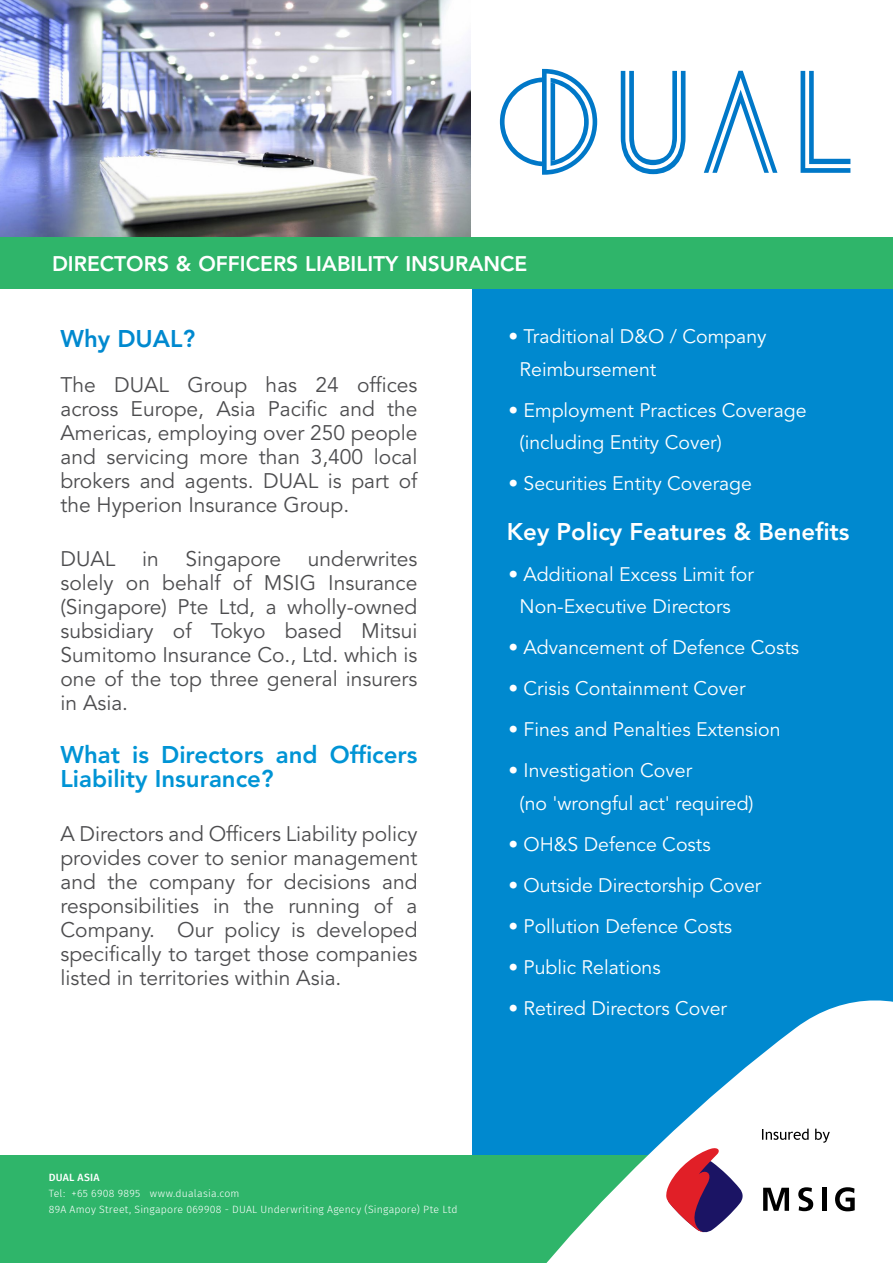
<style>
.page{position:relative;width:893px;height:1263px;background:#fff}
.page>*{position:absolute;margin:0;border:0;box-sizing:border-box;transform-origin:0 0}
.t1{font:800 24px/24px "Avenir LT Std";color:#0094d5}
.t2{font:800 24px "Avenir LT Std";color:#fff}
.t3{font:800 24px "Avenir LT Std";color:#0089cf}
.t4{font:21px/24px "Avenir LT Std";color:#4d4d4f;text-align:justify}
.t5{font:800 21px "Avenir LT Std";color:#fff}
.t6{font:19.5px/32.5px "Avenir LT Std";color:#fff}
.t7{font:300 10.5px/16.2px "Fira Sans";letter-spacing:.02em;color:#fff}
.t8{font:500 10.5px "Fira Sans";letter-spacing:.025em;color:#fff}
</style>
<div class="page">
<div style="left:472px;top:281px;width:421px;height:874px;background:#0089cf"></div>
<img style="left:0;top:0;width:471px;height:237px">
<div style="left:0;top:237px;width:893px;height:51px;background:#2fb56a"></div>
<div style="left:0;top:1155px;width:893px;height:108px;background:#2fb56a"></div>
<svg style="left:546px;top:1000px;width:347px;height:263px;fill:#fff"></svg>
<svg style="left:666px;top:1147px;width:78px;height:86px;background:#b27892"></svg>
<svg style="left:763px;top:1188px;width:26px;height:23px"></svg>
<svg style="left:798px;top:1187px;width:15px;height:24px"></svg>
<div style="left:822px;top:1188px;width:5px;height:23px;background:#000"></div>
<svg style="left:835px;top:1187px;width:20px;height:24px"></svg>
<svg style="left:762px;top:1129px;width:68px;height:14px"></svg>
<svg style="left:801px;top:71px;width:49px;height:102px"></svg>
<svg style="left:621px;top:71px;width:64px;height:103px"></svg>
<svg style="left:704px;top:71px;width:73px;height:102px"></svg>
<svg style="left:500px;top:69px;width:97px;height:106px"></svg>
<p class="t5" style="left:52px;top:251px;width:477px">DIRECTORS &amp; OFFICERS LIABILITY INSURANCE</p>
<p class="t3" style="left:60px;top:324px;width:136px">Why DUAL?</p>
<p class="t4" style="left:60px;top:373px;width:359px">The DUAL Group has 24 offices across Europe, Asia Pacific and the Americas, employing over 250 people and servicing more than 3,400 local brokers and agents. DUAL is part of the Hyperion Insurance Group.</p>
<p class="t4" style="left:60px;top:547px;width:56px">DUAL</p>
<p class="t4" style="left:142px;top:547px;width:18px">in</p>
<p class="t4" style="left:185px;top:547px;width:97px">Singapore</p>
<p class="t4" style="left:60px;top:547px;width:359px;text-indent:247px">underwrites solely on behalf of MSIG Insurance (Singapore) Pte Ltd, a wholly-owned subsidiary of Tokyo based Mitsui Sumitomo Insurance Co., Ltd. which is one of the top three general insurers in Asia.</p>
<p class="t1" style="left:60px;top:743px;width:358px">What is Directors and Officers<br>Liability Insurance?</p>
<p class="t4" style="left:60px;top:822px;width:359px">A Directors and Officers Liability policy provides cover to senior management and the company for decisions and responsibilities in the running of a Company. Our policy is developed specifically to target those companies listed in territories within Asia.</p>
<p class="t6" style="left:520px;top:321px;width:248px;text-indent:-11px">• Traditional D&amp;O / Company<br>Reimbursement</p>
<p class="t6" style="left:520px;top:394px;width:289px;text-indent:-11px">• Employment Practices Coverage (including Entity Cover)</p>
<p class="t6" style="left:508px;top:468px;width:245px">• Securities Entity Coverage</p>
<p class="t2" style="left:507px;top:517px;width:344px">Key Policy Features &amp; Benefits</p>
<p class="t6" style="left:520px;top:558px;width:236px;text-indent:-11px">• Additional Excess Limit for<br>Non-Executive Directors</p>
<p class="t6" style="left:508px;top:632px;width:292px">• Advancement of Defence Costs</p>
<p class="t6" style="left:508px;top:673px;width:239px">• Crisis Containment Cover</p>
<p class="t6" style="left:508px;top:714px;width:274px">• Fines and Penalties Extension</p>
<p class="t6" style="left:520px;top:755px;width:236px;text-indent:-11px">• Investigation Cover<br>(no 'wrongful act' required)</p>
<p class="t6" style="left:508px;top:828px;width:204px">• OH&amp;S Defence Costs</p>
<p class="t6" style="left:508px;top:869px;width:255px">• Outside Directorship Cover</p>
<p class="t6" style="left:508px;top:910px;width:225px">• Pollution Defence Costs</p>
<p class="t6" style="left:508px;top:951px;width:154px">• Public Relations</p>
<p class="t6" style="left:508px;top:992px;width:220px">• Retired Directors Cover</p>
<p class="t8" style="left:49px;top:1169px;width:52px">DUAL ASIA</p>
<p class="t7" style="left:49px;top:1185px;width:410px">Tel: +65 6908 9895 www.dualasia.com<br>89A Amoy Street, Singapore 069908 - DUAL Underwriting Agency (Singapore) Pte Ltd</p>
</div>
